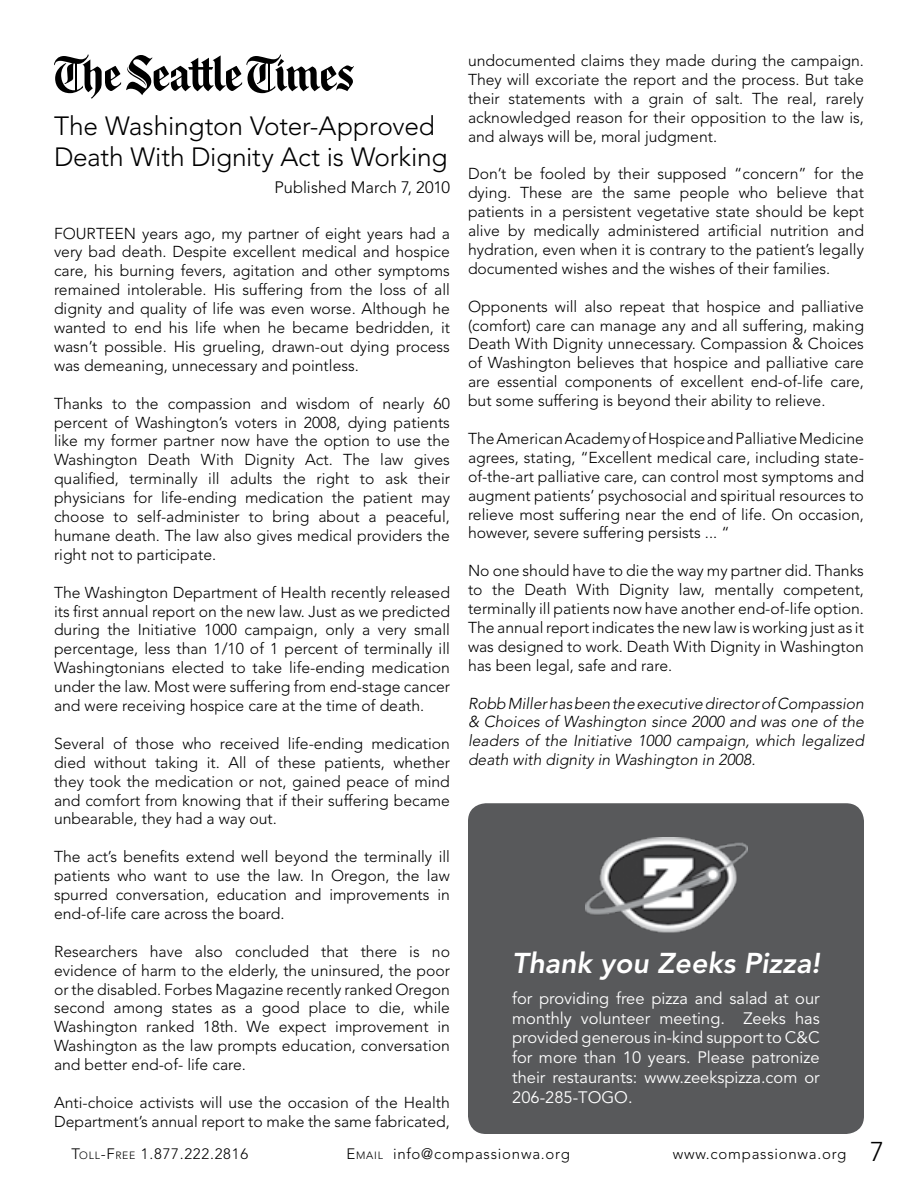
<style>
.page{position:relative;width:918px;height:1188px;background:#fff}
.page>*{position:absolute;margin:0;border:0;box-sizing:border-box;transform-origin:0 0}
.t1{font:italic 800 28.5px "Avenir LT Std";color:#fff}
.t2{font:300 26.25px/31.5px "Avenir LT Std";letter-spacing:-.01em;color:#000}
.t3{font:16.5px/19.8px "Avenir LT Std";color:#fff;text-align:justify}
.t4{font:300 16.5px "Avenir LT Std";color:#000}
.t5{font:300 15.75px/18.9px "Avenir LT Std";color:#000;text-align:justify}
.t6{font:italic 300 15.75px/18.9px "Avenir LT Std";color:#000;text-align:justify}
.t7{font:300 15px "Avenir LT Std";letter-spacing:.05em;color:#000}
.s1{font-style:inherit}
.s2{font-size:10.5px}
.s3{font-size:27px}
</style>
<div class="page">
<div style="left:468px;top:803px;width:396px;height:331px;background:#58595b;border-radius:18px"></div>
<img style="left:585px;top:837px;width:162px;height:96px">
<svg style="left:54px;top:54px;width:300px;height:45px"></svg>
<h2 class="t2" style="left:54px;top:110px;width:395px">The Washington Voter-Approved<br>Death With Dignity Act is Working</h2>
<p class="t4" style="left:274px;top:177px;width:177px">Published March 7, 2010</p>
<p class="t5" style="left:54px;top:224px;width:398px">FOURTEEN years ago, my partner of eight years had a very bad death. Despite excellent medical and hospice care, his burning fevers, agitation and other symptoms remained intolerable. His suffering from the loss of all dignity and quality of life was even worse. Although he wanted to end his life when he became bedridden, it wasn’t possible. His grueling, drawn-out dying process was demeaning, unnecessary and pointless.</p>
<p class="t5" style="left:54px;top:394px;width:398px">Thanks to the compassion and wisdom of nearly 60 percent of Washington’s voters in 2008, dying patients like my former partner now have the option to use the Washington Death With Dignity Act. The law gives qualified, terminally ill adults the right to ask their physicians for life-ending medication the patient may choose to self-administer to bring about a peaceful, humane death. The law also gives medical providers the right not to participate.</p>
<p class="t5" style="left:54px;top:583px;width:398px">The Washington Department of Health recently released its first annual report on the new law. Just as we predicted during the Initiative 1000 campaign, only a very small percentage, less than 1/10 of 1 percent of terminally ill Washingtonians elected to take life-ending medication under the law. Most were suffering from end-stage cancer and were receiving hospice care at the time of death.</p>
<p class="t5" style="left:54px;top:734px;width:398px">Several of those who received life-ending medication died without taking it. All of these patients, whether they took the medication or not, gained peace of mind and comfort from knowing that if their suffering became unbearable, they had a way out.</p>
<p class="t5" style="left:54px;top:847px;width:398px">The act’s benefits extend well beyond the terminally ill patients who want to use the law. In Oregon, the law spurred conversation, education and improvements in end-of-life care across the board.</p>
<p class="t5" style="left:54px;top:942px;width:398px">Researchers have also concluded that there is no evidence of harm to the elderly, the uninsured, the poor or the disabled. Forbes Magazine recently ranked Oregon second among states as a good place to die, while Washington ranked 18th. We expect improvement in Washington as the law prompts education, conversation and better end-of- life care.</p>
<p class="t5" style="left:54px;top:1093px;width:397px">Anti-choice activists will use the occasion of the Health<br>Department’s annual report to make the same fabricated,</p>
<p class="t5" style="left:468px;top:51px;width:398px">undocumented claims they made during the campaign.<br>They will excoriate the report and the process. But take their statements with a grain of salt. The real, rarely acknowledged reason for their opposition to the law is, and always will be, moral judgment.</p>
<p class="t5" style="left:468px;top:164px;width:397px">Don’t be fooled by their supposed “concern” for the dying. These are the same people who believe that patients in a persistent vegetative state should be kept alive by medically administered artificial nutrition and hydration, even when it is contrary to the patient’s legally documented wishes and the wishes of their families.</p>
<p class="t5" style="left:468px;top:297px;width:398px">Opponents will also repeat that hospice and palliative (comfort) care can manage any and all suffering, making Death With Dignity unnecessary. Compassion &amp; Choices of Washington believes that hospice and palliative care are essential components of excellent end-of-life care, but some suffering is beyond their ability to relieve.</p>
<p class="t5" style="left:468px;top:429px;width:398px">The American Academy of Hospice and Palliative Medicine agrees, stating, “Excellent medical care, including state&shy;of-the-art palliative care, can control most symptoms and augment patients’ psychosocial and spiritual resources to relieve most suffering near the end of life. On occasion, however, severe suffering persists ... “</p>
<p class="t5" style="left:468px;top:561px;width:398px">No one should have to die the way my partner did. Thanks to the Death With Dignity law, mentally competent, terminally ill patients now have another end-of-life option.<br>The annual report indicates the new law is working just as it was designed to work. Death With Dignity in Washington has been legal, safe and rare.</p>
<p class="t6" style="left:468px;top:694px;width:398px">Robb Miller has been the executive director of Compassion &amp; Choices of Washington since 2000 and was one of the leaders of the Initiative 1000 campaign, which legalized death with dignity in Washington in 2008.</p>
<h1 class="t1" style="left:512px;top:947px;width:309px">Thank you Zeeks Pizza!</h1>
<p class="t3" style="left:512px;top:989px;width:309px">for providing free pizza and salad at our monthly volunteer meeting. Zeeks has provided generous in-kind support to C&amp;C for more than 10 years. Please patronize their restaurants: www.zeekspizza.com or 206-285-TOGO.</p>
<p class="t7" style="left:72px;top:1145px;width:178px"><span class="s1">T</span><span class="s2">OLL</span><span class="s1">-F</span> <span class="s2">REE</span> 1.877.222.2816</p>
<p class="t7" style="left:347px;top:1145px;width:225px"><span class="s1">E</span> <span class="s2">MAIL</span> info@compassionwa.org</p>
<p class="t7" style="left:673px;top:1145px;width:213px">www.compassionwa.org <span class="s3">7</span></p>
</div>
